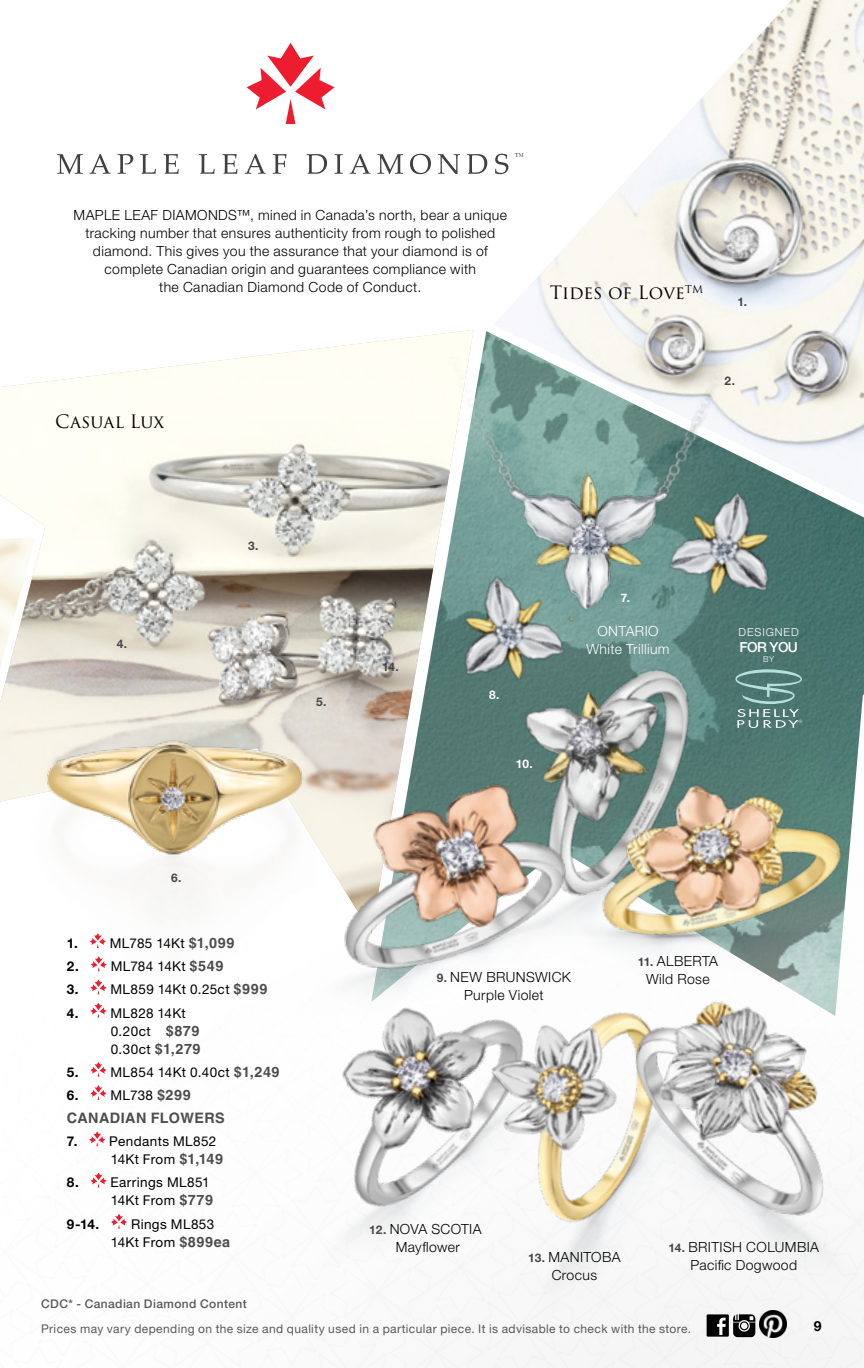
<style>
.page{position:relative;width:864px;height:1368px;background:#fff}
.page>*{position:absolute;margin:0;border:0;box-sizing:border-box;transform-origin:0 0}
.t1{font:18px "Trajan Pro 3";color:#000}
.t2{font:700 14.4px "Helvetica LT Std";letter-spacing:.03em;color:#4d4d4f}
.t3{font:300 14px/18px "Helvetica Neue LT Std";letter-spacing:.03em;color:#000;text-align:center}
.t4{font:300 14px/18px "Helvetica Neue LT Std";letter-spacing:.03em;color:#fff;text-align:center}
.t5{font:700 14px "Helvetica Neue LT Std";color:#000}
.t6{font:500 13.8px "Helvetica Neue LT Std";letter-spacing:-.04em;color:#fff}
.t7{font:13.6px/18px "Helvetica Neue LT Std";letter-spacing:.03em;color:#000}
.t8{font:13.6px "Helvetica Neue LT Std";letter-spacing:.01em;color:#000}
.t9{font:700 13.6px "Helvetica Neue LT Std";color:#000}
.t10{font:12px "Helvetica Neue LT Std";letter-spacing:.03em;color:#58595b}
.t11{font:500 12px "Helvetica Neue LT Std";letter-spacing:.035em;color:#58595b}
.t12{font:700 11.8px "Helvetica Neue LT Std";color:#464547}
.t13{font:700 11.8px "Helvetica Neue LT Std";color:#fff}
.t14{font:300 11.2px "Helvetica Neue LT Std";letter-spacing:.08em;color:#fff}
.t15{font:300 8.2px "Helvetica Neue LT Std";color:#fff}
.s1{font-weight:700}
.s2{font-family:"Helvetica LT Std";font-weight:700;font-size:14.4px;color:#4d4d4f}
.s3{font-weight:700;font-size:11.8px;color:#464547}
</style>
<div class="page">
<img style="left:0;top:330px;width:474px;height:317px">
<img style="left:498px;top:0;width:366px;height:331px">
<img style="left:371px;top:331px;width:493px;height:407px">
<img style="left:0;top:538px;width:35px;height:109px">
<div style="left:442px;top:1285px;width:338px;height:76px;background:#f6f6f6"></div>
<div style="left:575px;top:1217px;width:289px;height:100px;background:#f6f6f6"></div>
<img style="left:335px;top:1038px;width:278px;height:247px">
<img style="left:417px;top:1038px;width:343px;height:239px">
<img style="left:445px;top:357px;width:285px;height:234px">
<img style="left:421px;top:546px;width:187px;height:192px">
<img style="left:631px;top:464px;width:184px;height:189px">
<img style="left:0;top:647px;width:380px;height:341px">
<img style="left:0;top:838px;width:52px;height:110px">
<img style="left:0;top:863px;width:32px;height:79px">
<img style="left:422px;top:591px;width:392px;height:147px">
<img style="left:521px;top:713px;width:343px;height:339px">
<img style="left:309px;top:738px;width:308px;height:300px">
<img style="left:587px;top:964px;width:260px;height:285px">
<svg style="left:57px;top:154px;width:26px;height:20px"></svg>
<svg style="left:90px;top:154px;width:21px;height:20px"></svg>
<svg style="left:118px;top:154px;width:15px;height:20px"></svg>
<svg style="left:140px;top:154px;width:16px;height:20px"></svg>
<svg style="left:164px;top:154px;width:15px;height:20px"></svg>
<svg style="left:199px;top:154px;width:16px;height:20px"></svg>
<svg style="left:222px;top:154px;width:16px;height:20px"></svg>
<svg style="left:245px;top:154px;width:21px;height:20px"></svg>
<svg style="left:273px;top:154px;width:14px;height:20px"></svg>
<svg style="left:307px;top:154px;width:20px;height:20px"></svg>
<svg style="left:335px;top:154px;width:8px;height:20px"></svg>
<svg style="left:350px;top:154px;width:21px;height:20px"></svg>
<svg style="left:377px;top:154px;width:26px;height:20px"></svg>
<svg style="left:410px;top:154px;width:21px;height:20px"></svg>
<svg style="left:438px;top:154px;width:22px;height:20px"></svg>
<svg style="left:467px;top:154px;width:20px;height:20px"></svg>
<svg style="left:495px;top:154px;width:13px;height:20px"></svg>
<svg style="left:515px;top:153px;width:8px;height:4px"></svg>
<svg style="left:247px;top:43px;width:88px;height:81px"></svg>
<div style="left:707px;top:1314px;width:22px;height:23px;background:#000"></div>
<svg style="left:717px;top:1318px;width:9px;height:17px"></svg>
<svg style="left:733px;top:1314px;width:22px;height:23px"></svg>
<img style="left:759px;top:1310px;width:28px;height:27px">
<svg style="left:733px;top:669px;width:69px;height:59px;background:#658d87"></svg>
<svg style="left:90px;top:933px;width:16px;height:15px"></svg>
<svg style="left:91px;top:956px;width:16px;height:15px"></svg>
<svg style="left:91px;top:979px;width:15px;height:15px"></svg>
<svg style="left:90px;top:1003px;width:16px;height:15px"></svg>
<svg style="left:90px;top:1062px;width:16px;height:15px"></svg>
<svg style="left:90px;top:1085px;width:16px;height:15px"></svg>
<svg style="left:89px;top:1131px;width:16px;height:15px"></svg>
<svg style="left:91px;top:1173px;width:16px;height:14px"></svg>
<svg style="left:111px;top:1214px;width:16px;height:15px"></svg>
<p class="t3" style="left:74px;top:206px;width:435px">MAPLE LEAF DIAMONDS™, mined in Canada’s north, bear a unique tracking number that ensures authenticity from rough to polished diamond. This gives you the assurance that your diamond is of complete Canadian origin and guarantees compliance with<br>the Canadian Diamond Code of Conduct.</p>
<p class="t1" style="left:55px;top:409px;width:111px">Casual Lux</p>
<p class="t1" style="left:550px;top:280px;width:155px">Tides of Love<sup>TM</sup></p>
<p class="t12" style="left:737px;top:295px;width:11px">1.</p>
<p class="t12" style="left:725px;top:374px;width:12px">2.</p>
<p class="t12" style="left:248px;top:539px;width:12px">3.</p>
<p class="t13" style="left:621px;top:590px;width:11px">7.</p>
<p class="t4" style="left:586px;top:622px;width:85px">ONTARIO<br>White Trillium</p>
<p class="t14" style="left:739px;top:625px;width:62px">DESIGNED</p>
<p class="t12" style="left:117px;top:636px;width:12px">4.</p>
<p class="t6" style="left:739px;top:639px;width:60px">FOR YOU</p>
<p class="t12" style="left:171px;top:871px;width:12px">6.</p>
<p class="t12" style="left:316px;top:694px;width:12px">5.</p>
<p class="t12" style="left:382px;top:659px;width:18px">14.</p>
<p class="t13" style="left:489px;top:687px;width:12px">8.</p>
<p class="t13" style="left:516px;top:757px;width:18px">10.</p>
<p class="t15" style="left:763px;top:655px;width:13px">BY</p>
<p class="t8" style="left:67px;top:935px;width:169px"><span class="s1">1.</span> ML785 14Kt <span class="s2">$1,099</span></p>
<p class="t8" style="left:67px;top:958px;width:158px"><span class="s1">2.</span> ML784 14Kt <span class="s2">$549</span></p>
<p class="t7" style="left:67px;top:980px;width:202px"><span class="s1">3.</span> ML859 14Kt 0.25ct <span class="s2">$999</span></p>
<p class="t7" style="left:111px;top:1004px;width:91px;text-indent:-44px"><span class="s1">4.</span> ML828 14Kt<br>0.20ct <span class="s2">$879<br></span>0.30ct <span class="s2">$1,279</span></p>
<p class="t7" style="left:67px;top:1063px;width:214px"><span class="s1">5.</span> ML854 14Kt 0.40ct <span class="s2">$1,249</span></p>
<p class="t7" style="left:67px;top:1086px;width:126px"><span class="s1">6.</span> ML738 <span class="s2">$299</span></p>
<p class="t2" style="left:67px;top:1109px;width:159px">CANADIAN FLOWERS</p>
<p class="t7" style="left:111px;top:1132px;width:114px;text-indent:-44px"><span class="s1">7.</span> Pendants ML852<br>14Kt From <span class="s2">$1,149</span></p>
<p class="t7" style="left:67px;top:1173px;width:148px;text-align:right"><span class="s1">8.</span> Earrings ML851<br>14Kt From <span class="s2">$779</span></p>
<p class="t9" style="left:67px;top:1215px;width:34px">9-14.</p>
<p class="t7" style="left:111px;top:1215px;width:121px;text-align:center">Rings ML853<br>14Kt From <span class="s2">$899ea</span></p>
<p class="t3" style="left:369px;top:1220px;width:114px"><span class="s3">12.</span> NOVA SCOTIA<br>Mayflower</p>
<p class="t3" style="left:638px;top:952px;width:82px"><span class="s3">11.</span> ALBERTA<br>Wild Rose</p>
<p class="t3" style="left:437px;top:968px;width:136px"><span class="s3">9.</span> NEW BRUNSWICK<br>Purple Violet</p>
<p class="t3" style="left:528px;top:1248px;width:94px"><span class="s3">13.</span> MANITOBA<br>Crocus</p>
<p class="t3" style="left:669px;top:1238px;width:152px"><span class="s3">14.</span> BRITISH COLUMBIA<br>Pacific Dogwood</p>
<p class="t11" style="left:41px;top:1297px;width:207px">CDC* - Canadian Diamond Content</p>
<p class="t10" style="left:41px;top:1322px;width:652px">Prices may vary depending on the size and quality used in a particular piece. It is advisable to check with the store.</p>
<p class="t5" style="left:814px;top:1317px;width:9px">9</p>
</div>
